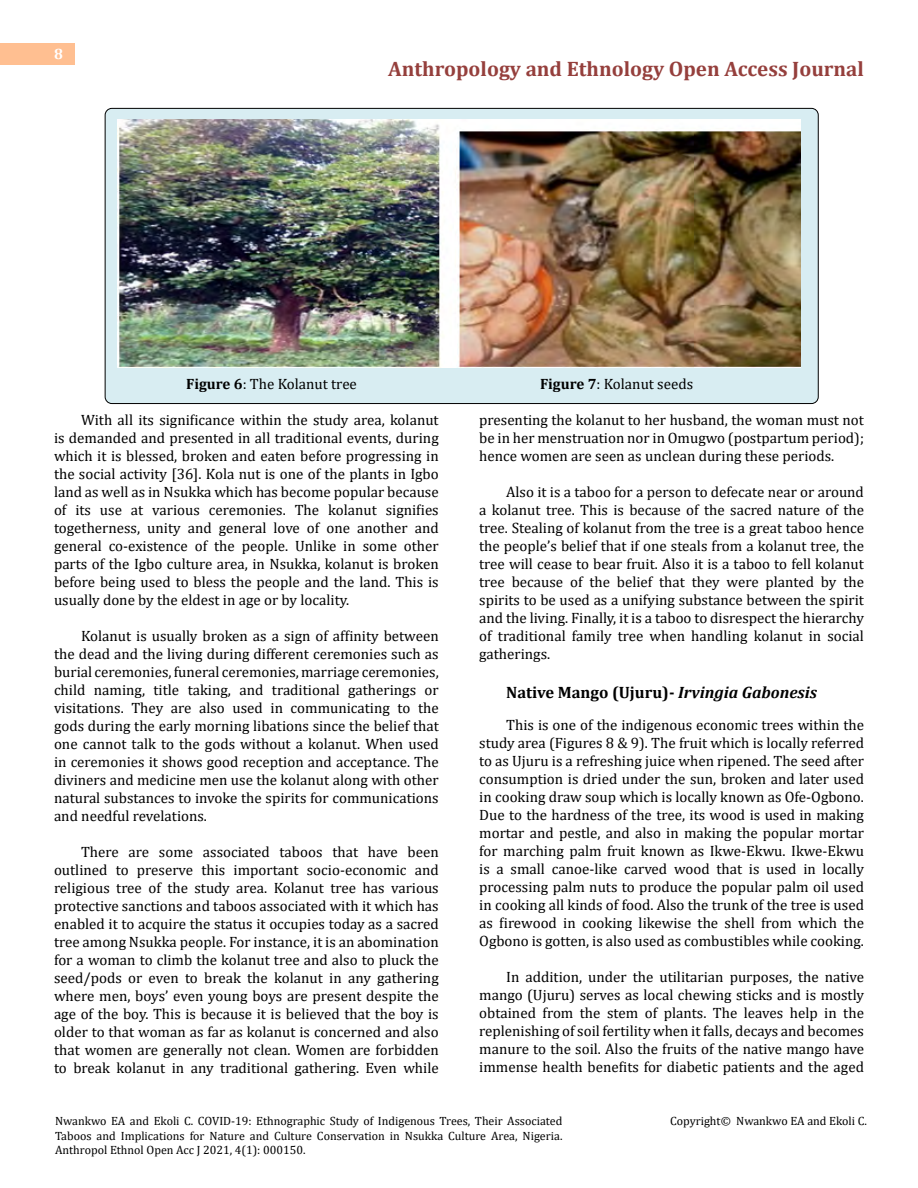
<style>
.page{position:relative;width:918px;height:1188px;background:#fff}
.page>*{position:absolute;margin:0;border:0;box-sizing:border-box;transform-origin:0 0}
.t1{font:700 21px "Cambria";color:#953f3c}
.t2{font:700 16.5px "Cambria";color:#000}
.t3{font:15px/18px "Cambria";color:#000;text-align:justify}
.t4{font:700 15px "Cambria";color:#fff}
.t5{font:12px/14.4px "Cambria";color:#000;text-align:justify}
.s1{font-weight:700}
.s2{font-style:italic}
</style>
<div class="page">
<div style="left:0;top:43px;width:75px;height:21px;background:#ffbf91"></div>
<div style="left:105px;top:108px;width:713px;height:296px;background:#d8edf2;border-radius:7px"></div>
<img style="left:118px;top:119px;width:682px;height:249px">
<p class="t4" style="left:54px;top:44px;width:10px">8</p>
<h1 class="t1" style="left:388px;top:54px;width:477px">Anthropology and Ethnology Open Access Journal</h1>
<p class="t3" style="left:186px;top:375px;width:172px"><span class="s1">Figure 6</span>: The Kolanut tree</p>
<p class="t3" style="left:540px;top:375px;width:155px"><span class="s1">Figure 7</span>: Kolanut seeds</p>
<p class="t3" style="left:54px;top:411px;width:386px;text-indent:27px">With all its significance within the study area, kolanut is demanded and presented in all traditional events, during which it is blessed, broken and eaten before progressing in the social activity [36]. Kola nut is one of the plants in Igbo land as well as in Nsukka which has become popular because of its use at various ceremonies. The kolanut signifies togetherness, unity and general love of one another and general co-existence of the people. Unlike in some other parts of the Igbo culture area, in Nsukka, kolanut is broken before being used to bless the people and the land. This is usually done by the eldest in age or by locality.</p>
<p class="t3" style="left:54px;top:627px;width:386px;text-indent:27px">Kolanut is usually broken as a sign of affinity between the dead and the living during different ceremonies such as burial ceremonies, funeral ceremonies, marriage ceremonies, child naming, title taking, and traditional gatherings or visitations. They are also used in communicating to the gods during the early morning libations since the belief that one cannot talk to the gods without a kolanut. When used in ceremonies it shows good reception and acceptance. The diviners and medicine men use the kolanut along with other natural substances to invoke the spirits for communications and needful revelations.</p>
<p class="t3" style="left:54px;top:843px;width:386px;text-indent:27px">There are some associated taboos that have been outlined to preserve this important socio-economic and religious tree of the study area. Kolanut tree has various protective sanctions and taboos associated with it which has enabled it to acquire the status it occupies today as a sacred tree among Nsukka people. For instance, it is an abomination for a woman to climb the kolanut tree and also to pluck the seed/pods or even to break the kolanut in any gathering where men, boys’ even young boys are present despite the age of the boy. This is because it is believed that the boy is older to that woman as far as kolanut is concerned and also that women are generally not clean. Women are forbidden to break kolanut in any traditional gathering. Even while</p>
<p class="t3" style="left:479px;top:411px;width:386px">presenting the kolanut to her husband, the woman must not be in her menstruation nor in Omugwo (postpartum period); hence women are seen as unclean during these periods.</p>
<p class="t3" style="left:479px;top:483px;width:386px;text-indent:27px">Also it is a taboo for a person to defecate near or around a kolanut tree. This is because of the sacred nature of the tree. Stealing of kolanut from the tree is a great taboo hence the people’s belief that if one steals from a kolanut tree, the tree will cease to bear fruit. Also it is a taboo to fell kolanut tree because of the belief that they were planted by the spirits to be used as a unifying substance between the spirit and the living. Finally, it is a taboo to disrespect the hierarchy of traditional family tree when handling kolanut in social gatherings.</p>
<p class="t2" style="left:506px;top:681px;width:312px">Native Mango (Ujuru)- <span class="s2">Irvingia Gabonesis</span></p>
<p class="t3" style="left:479px;top:716px;width:386px;text-indent:27px">This is one of the indigenous economic trees within the study area (Figures 8 &amp; 9). The fruit which is locally referred to as Ujuru is a refreshing juice when ripened. The seed after consumption is dried under the sun, broken and later used in cooking draw soup which is locally known as Ofe-Ogbono.<br>Due to the hardness of the tree, its wood is used in making mortar and pestle, and also in making the popular mortar for marching palm fruit known as Ikwe-Ekwu. Ikwe-Ekwu is a small canoe-like carved wood that is used in locally processing palm nuts to produce the popular palm oil used in cooking all kinds of food. Also the trunk of the tree is used as firewood in cooking likewise the shell from which the Ogbono is gotten, is also used as combustibles while cooking.</p>
<p class="t3" style="left:479px;top:968px;width:386px;text-indent:27px">In addition, under the utilitarian purposes, the native mango (Ujuru) serves as local chewing sticks and is mostly obtained from the stem of plants. The leaves help in the replenishing of soil fertility when it falls, decays and becomes manure to the soil. Also the fruits of the native mango have immense health benefits for diabetic patients and the aged</p>
<p class="t5" style="left:55px;top:1114px;width:509px">Nwankwo EA and Ekoli C. COVID-19: Ethnographic Study of Indigenous Trees, Their Associated Taboos and Implications for Nature and Culture Conservation in Nsukka Culture Area, Nigeria.<br>Anthropol Ethnol Open Acc J 2021, 4(1): 000150.</p>
<p class="t5" style="left:670px;top:1114px;width:198px">Copyright© Nwankwo EA and Ekoli C.</p>
</div>
